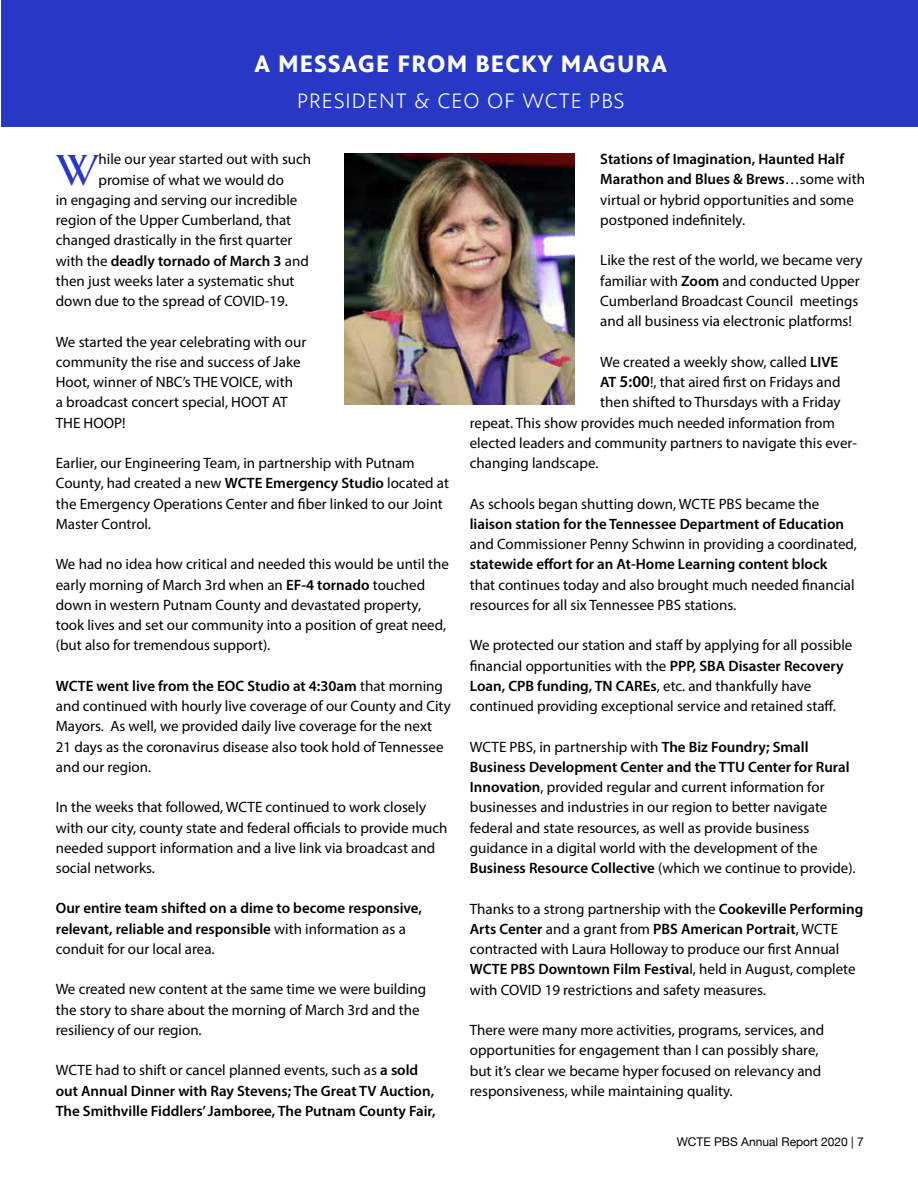
<style>
.page{position:relative;width:918px;height:1188px;background:#fff}
.page>*{position:absolute;margin:0;border:0;box-sizing:border-box;transform-origin:0 0}
.t1{font:700 45.75px "Goldenbook";color:#2638c4}
.t2{font:700 24px "PBS Sans";letter-spacing:.05em;color:#fff}
.t3{font:300 21px "PBS Sans";letter-spacing:.05em;color:#fff}
.t4{font:15px/20.2px "Myriad Pro";color:#000}
.t5{font:600 15px/20.2px "Myriad Pro";color:#000}
.t6{font:12px "Helvetica Neue";color:#000}
.s1{font-weight:400}
.s2{font-weight:600}
.s3{font-weight:600;font-size:16.5px}
</style>
<div class="page">
<div style="left:1px;top:0;width:917px;height:126px;background:#2638c4"></div>
<img style="left:345px;top:153px;width:230px;height:252px">
<h2 class="t2" style="left:254px;top:50px;width:414px">A MESSAGE FROM BECKY MAGURA</h2>
<h3 class="t3" style="left:297px;top:90px;width:329px">PRESIDENT &amp; CEO OF WCTE PBS</h3>
<h1 class="t1" style="left:57px;top:143px;width:43px">W</h1>
<p class="t4" style="left:99px;top:149px;width:214px">hile our year started out with such</p>
<p class="t4" style="left:99px;top:169px;width:187px">promise of what we would do</p>
<p class="t4" style="left:56px;top:189px;width:243px">in engaging and serving our incredible</p>
<p class="t4" style="left:56px;top:210px;width:237px">region of the Upper Cumberland, that</p>
<p class="t4" style="left:56px;top:230px;width:238px">changed drastically in the first quarter</p>
<p class="t5" style="left:56px;top:250px;width:255px"><span class="s1">with the</span> deadly tornado of March 3 <span class="s1">and</span></p>
<p class="t4" style="left:56px;top:270px;width:240px">then just weeks later a systematic shut</p>
<p class="t4" style="left:56px;top:291px;width:234px">down due to the spread of COVID-19.</p>
<p class="t4" style="left:56px;top:331px;width:252px">We started the year celebrating with our community the rise and success of Jake<br>Hoot, winner of NBC’s THE VOICE, with<br>a broadcast concert special, HOOT AT<br>THE HOOP!</p>
<p class="t4" style="left:56px;top:453px;width:395px">Earlier, our Engineering Team, in partnership with Putnam County, had created a new <span class="s2">WCTE Emergency Studio</span> located at the Emergency Operations Center and fiber linked to our Joint Master Control.</p>
<p class="t4" style="left:56px;top:554px;width:395px">We had no idea how critical and needed this would be until the early morning of March 3rd when an <span class="s2">EF-4 tornado</span> touched down in western Putnam County and devastated property, took lives and set our community into a position of great need, (but also for tremendous support).</p>
<p class="t4" style="left:56px;top:675px;width:396px"><span class="s2">WCTE went live from the EOC Studio at 4:30am</span> that morning and continued with hourly live coverage of our County and City Mayors. As well, we provided daily live coverage for the next 21 days as the coronavirus disease also took hold of Tennessee and our region.</p>
<p class="t4" style="left:56px;top:797px;width:393px">In the weeks that followed, WCTE continued to work closely with our city, county state and federal officials to provide much needed support information and a live link via broadcast and social networks.</p>
<p class="t5" style="left:56px;top:898px;width:368px">Our entire team shifted on a dime to become responsive, relevant, reliable and responsible <span class="s1">with information as a conduit for our local area.</span></p>
<p class="t4" style="left:56px;top:979px;width:372px">We created new content at the same time we were building the story to share about the morning of March 3rd and the resiliency of our region.</p>
<p class="t5" style="left:56px;top:1060px;width:381px"><span class="s1">WCTE had to shift or cancel planned events, such as</span> a sold out Annual Dinner with Ray Stevens; The Great TV Auction,<br>The Smithville Fiddlers’ Jamboree, The Putnam County Fair,</p>
<p class="t4" style="left:600px;top:149px;width:266px"><span class="s2">Stations of Imagination, Haunted Half Marathon and Blues &amp; Brews</span>…some with virtual or hybrid opportunities and some postponed indefinitely.</p>
<p class="t4" style="left:600px;top:250px;width:264px">Like the rest of the world, we became very familiar with <span class="s2">Zoom</span> and conducted Upper Cumberland Broadcast Council meetings and all business via electronic platforms!</p>
<p class="t4" style="left:600px;top:351px;width:239px">We created a weekly show, called <span class="s2">LIVE</span></p>
<p class="t4" style="left:600px;top:372px;width:242px"><span class="s2">AT</span> <span class="s3">5:00</span>!, that aired first on Fridays and</p>
<p class="t4" style="left:600px;top:392px;width:242px">then shifted to Thursdays with a Friday</p>
<p class="t4" style="left:470px;top:412px;width:367px">repeat. This show provides much needed information from</p>
<p class="t4" style="left:470px;top:432px;width:389px">elected leaders and community partners to navigate this ever-</p>
<p class="t4" style="left:470px;top:453px;width:130px">changing landscape.</p>
<p class="t4" style="left:470px;top:493px;width:351px">As schools began shutting down, WCTE PBS became the</p>
<p class="t5" style="left:470px;top:513px;width:376px">liaison station for the Tennessee Department of Education</p>
<p class="t4" style="left:470px;top:534px;width:389px">and Commissioner Penny Schwinn in providing a coordinated,</p>
<p class="t5" style="left:470px;top:554px;width:359px">statewide effort for an At-Home Learning content block</p>
<p class="t4" style="left:470px;top:574px;width:386px">that continues today and also brought much needed financial resources for all six Tennessee PBS stations.</p>
<p class="t4" style="left:470px;top:635px;width:384px">We protected our station and staff by applying for all possible financial opportunities with the <span class="s2">PPP, SBA Disaster Recovery Loan, CPB funding, TN CAREs</span>, etc. and thankfully have continued providing exceptional service and retained staff.</p>
<p class="t4" style="left:470px;top:736px;width:387px">WCTE PBS, in partnership with <span class="s2">The Biz Foundry; Small Business Development Center and the TTU Center for Rural Innovation</span>, provided regular and current information for businesses and industries in our region to better navigate federal and state resources, as well as provide business guidance in a digital world with the development of the <span class="s2">Business Resource Collective</span> (which we continue to provide).</p>
<p class="t4" style="left:470px;top:898px;width:395px">Thanks to a strong partnership with the <span class="s2">Cookeville Performing Arts Center</span> and a grant from <span class="s2">PBS American Portrait</span>, WCTE contracted with Laura Holloway to produce our first Annual <span class="s2">WCTE PBS Downtown Film Festiva</span>l, held in August, complete with COVID 19 restrictions and safety measures.</p>
<p class="t4" style="left:470px;top:1020px;width:356px">There were many more activities, programs, services, and opportunities for engagement than I can possibly share, but it’s clear we became hyper focused on relevancy and responsiveness, while maintaining quality.</p>
<p class="t6" style="left:677px;top:1133px;width:189px">WCTE PBS Annual Report 2020 | 7</p>
</div>
